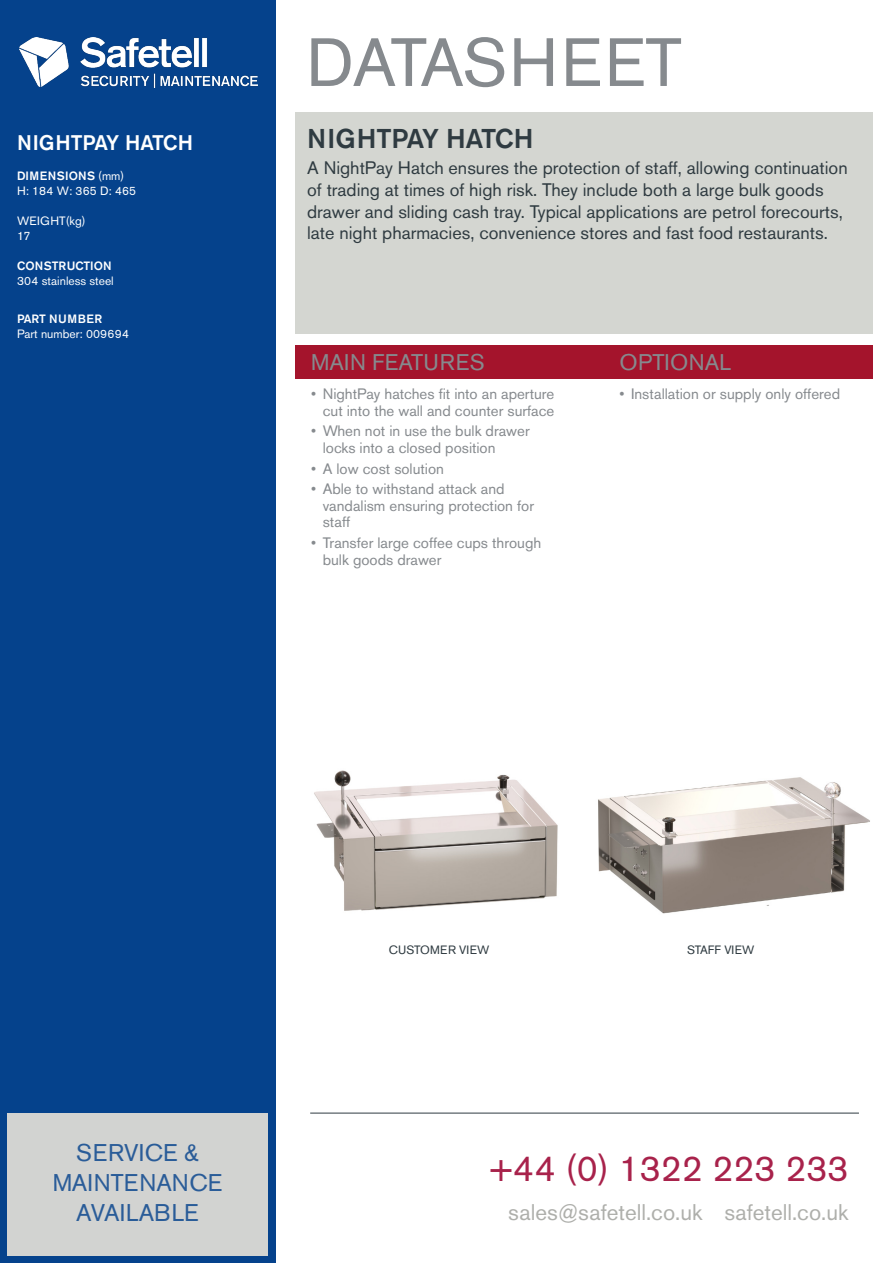
<style>
.page{position:relative;width:893px;height:1263px;background:#fff}
.page>*{position:absolute;margin:0;border:0;box-sizing:border-box;transform-origin:0 0}
.t1{font:67.5px "Akzidenz Grotesk BE";letter-spacing:-.01em;color:#868a8e}
.t2{font:36px "Akzidenz Grotesk BE";color:#a8224b}
.t3{font:500 27px "Akzidenz Grotesk BE";color:#2f3b41}
.t4{font:24px/30px "Akzidenz Grotesk BE";color:#05428c;text-align:center}
.t5{font:22.5px "Akzidenz Grotesk BE";color:#aeafab}
.t6{font:22.5px "Akzidenz Grotesk BE";color:#868a8e}
.t7{font:500 21px "Akzidenz Grotesk BE";color:#fff}
.t8{font:18px/21.6px "Akzidenz Grotesk BE";color:#2f3b41}
.t9{font:15px/16.5px "Akzidenz Grotesk BE";color:#868a8e}
.t10{font:12px/15px "Akzidenz Grotesk BE";color:#fff}
.t11{font:500 12px "Akzidenz Grotesk BE";letter-spacing:.04em;color:#fff}
.t12{font:12px/15px "Akzidenz Grotesk BE";letter-spacing:.02em;color:#fff}
.t13{font:12px "Akzidenz Grotesk BE";letter-spacing:.02em;color:#2f3b41}
.t14{font:12px "Akzidenz Grotesk BE";color:#2f3b41}
.s1{font-weight:400}
.s2{font-weight:500}
</style>
<div class="page">
<div style="left:0;top:0;width:276px;height:1263px;background:#05428c"></div>
<div style="left:7px;top:1113px;width:261px;height:142px;background:#d2d3d1"></div>
<div style="left:295px;top:345px;width:578px;height:33px;background:#a4142c"></div>
<div style="left:295px;top:113px;width:578px;height:221px;background:#d4d6d1"></div>
<hr style="left:310px;top:1113px;width:549px;height:1px;background:#2f3b41">
<img style="left:314px;top:770px;width:244px;height:141px">
<img style="left:598px;top:777px;width:272px;height:137px">
<img style="left:19px;top:37px;width:238px;height:51px">
<p class="t7" style="left:17px;top:129px;width:177px">NIGHTPAY HATCH</p>
<p class="t11" style="left:17px;top:168px;width:109px">DIMENSIONS <span class="s1">(mm)</span></p>
<p class="t10" style="left:17px;top:183px;width:121px">H: 184 W: 365 D: 465</p>
<p class="t12" style="left:17px;top:213px;width:70px">WEIGHT(kg)<br>17</p>
<p class="t10" style="left:17px;top:258px;width:98px"><span class="s2">CONSTRUCTION<br></span>304 stainless steel</p>
<p class="t11" style="left:17px;top:311px;width:87px">PART NUMBER</p>
<p class="t10" style="left:17px;top:326px;width:114px">Part number: 009694</p>
<p class="t1" style="left:306px;top:22px;width:377px">DATASHEET</p>
<p class="t3" style="left:307px;top:122px;width:228px">NIGHTPAY HATCH</p>
<p class="t8" style="left:307px;top:157px;width:542px">A NightPay Hatch ensures the protection of staff, allowing continuation of trading at times of high risk. They include both a large bulk goods drawer and sliding cash tray. Typical applications are petrol forecourts, late night pharmacies, convenience stores and fast food restaurants.</p>
<p class="t6" style="left:311px;top:349px;width:175px">MAIN FEATURES</p>
<p class="t9" style="left:311px;top:386px;width:245px;text-align:right">• NightPay hatches fit into an aperture cut into the wall and counter surface</p>
<p class="t9" style="left:323px;top:423px;width:208px;text-indent:-11px">• When not in use the bulk drawer locks into a closed position</p>
<p class="t9" style="left:311px;top:460px;width:134px">• A low cost solution</p>
<p class="t9" style="left:323px;top:481px;width:213px;text-indent:-11px">• Able to withstand attack and vandalism ensuring protection for staff</p>
<p class="t9" style="left:323px;top:535px;width:220px;text-indent:-11px">• Transfer large coffee cups through bulk goods drawer</p>
<p class="t6" style="left:620px;top:349px;width:113px">OPTIONAL</p>
<p class="t9" style="left:620px;top:386px;width:222px">• Installation or supply only offered</p>
<h3 class="t4" style="left:52px;top:1138px;width:171px">SERVICE &amp;<br>MAINTENANCE<br>AVAILABLE</h3>
<p class="t13" style="left:389px;top:943px;width:102px">CUSTOMER VIEW</p>
<p class="t14" style="left:687px;top:943px;width:69px">STAFF VIEW</p>
<p class="t2" style="left:489px;top:1147px;width:361px">+44 (0) 1322 223 233</p>
<p class="t5" style="left:508px;top:1199px;width:341px">sales@safetell.co.uk safetell.co.uk</p>
</div>
